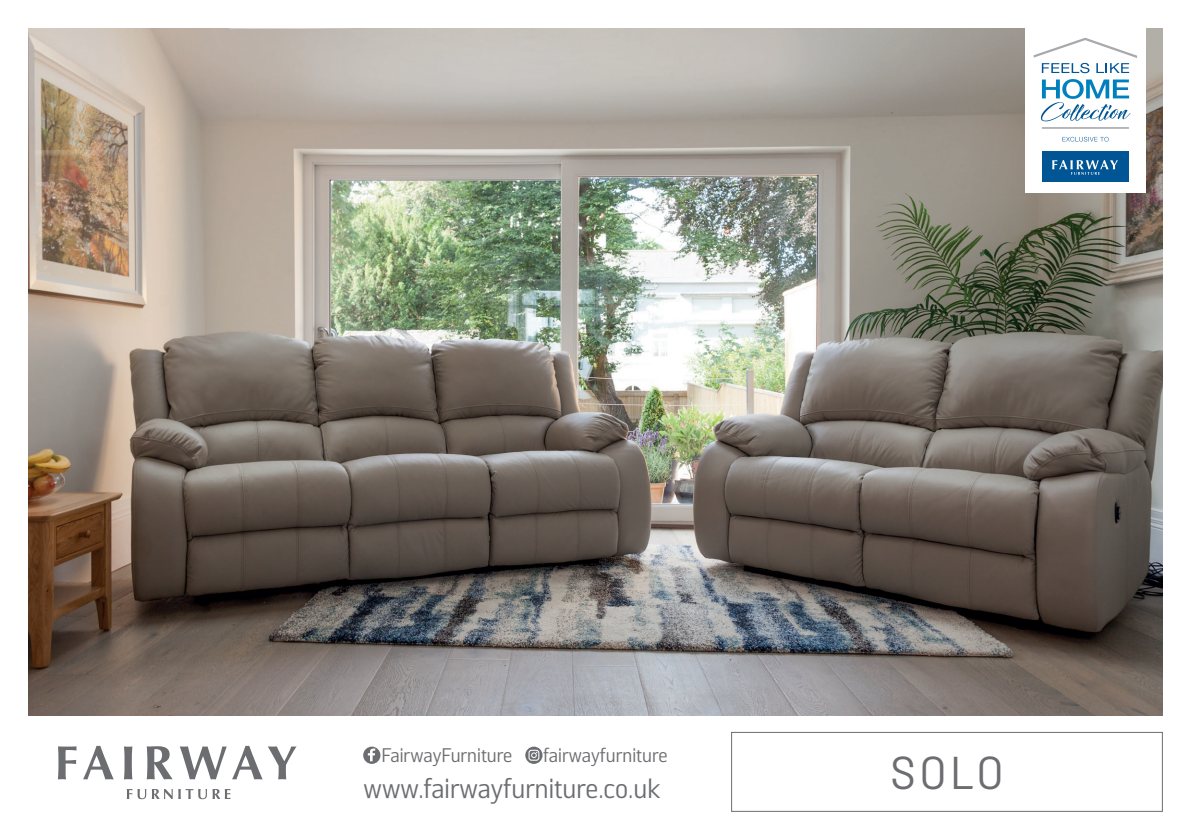
<style>
.page{position:relative;width:1191px;height:840px;background:#fff}
.page>*{position:absolute;margin:0;border:0;box-sizing:border-box;transform-origin:0 0}
.t1{font:46px "Argos";color:#6c6d70}
.t2{font:27.6px "Argos";color:#6c6d70}
.t3{font:19.6px "Argos";color:#6c6d70}
</style>
<div class="page">
<img style="left:28px;top:28px;width:1134px;height:686px">
<svg style="left:127px;top:789px;width:19px;height:9px"></svg>
<svg style="left:152px;top:789px;width:78px;height:9px"></svg>
<svg style="left:58px;top:746px;width:19px;height:33px"></svg>
<svg style="left:83px;top:745px;width:31px;height:34px"></svg>
<svg style="left:124px;top:746px;width:8px;height:33px"></svg>
<svg style="left:147px;top:746px;width:26px;height:33px"></svg>
<svg style="left:180px;top:745px;width:116px;height:34px"></svg>
<div style="left:731px;top:731px;width:431px;height:80px;border:1px solid #6c6d70"></div>
<div style="left:1025px;top:27px;width:120px;height:165px;background:#fff"></div>
<svg style="left:1033px;top:38px;width:104px;height:35px"></svg>
<svg style="left:1040px;top:79px;width:90px;height:42px"></svg>
<hr style="left:1042px;top:127px;width:87px;height:2px;background:#a8a9ad">
<div style="left:1042px;top:151px;width:86px;height:30px;background:#005595"></div>
<svg style="left:1052px;top:160px;width:66px;height:15px"></svg>
<svg style="left:1062px;top:137px;width:46px;height:4px"></svg>
<svg style="left:363px;top:746px;width:17px;height:17px"></svg>
<svg style="left:525px;top:746px;width:17px;height:17px"></svg>
<svg style="left:368px;top:748px;width:7px;height:12px"></svg>
<div style="left:528px;top:749px;width:11px;height:11px;border:1px solid #fff;border-radius:2px"></div>
<svg style="left:531px;top:751px;width:6px;height:6px"></svg>
<p class="t3" style="left:381px;top:743px;width:132px">FairwayFurniture</p>
<p class="t3" style="left:543px;top:743px;width:126px">fairwayfurniture</p>
<h2 class="t2" style="left:363px;top:771px;width:298px">www.fairwayfurniture.co.uk</h2>
<h1 class="t1" style="left:890px;top:745px;width:115px">SOLO</h1>
</div>
